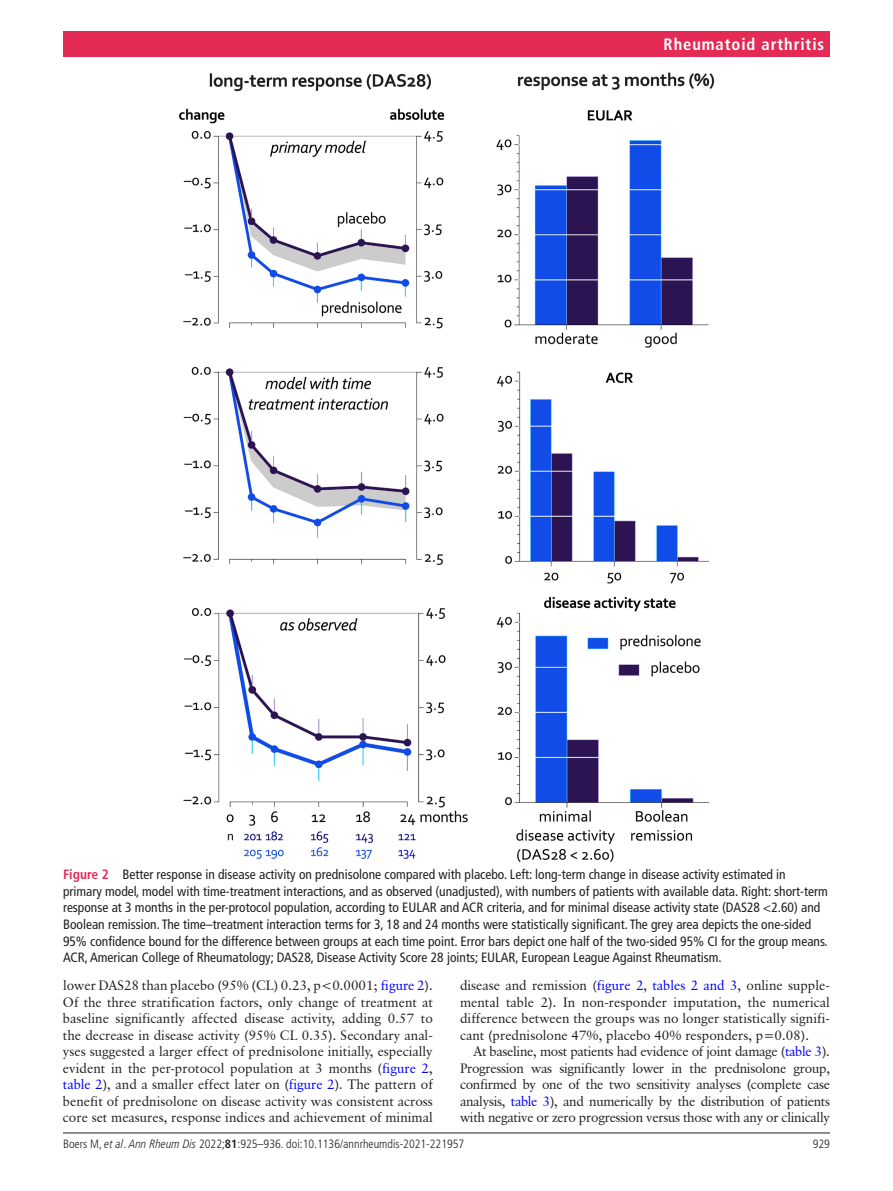
<style>
.page{position:relative;width:893px;height:1191px;background:#fff}
.page>*{position:absolute;margin:0;border:0;box-sizing:border-box;transform-origin:0 0}
.t1{font:700 condensed 16.5px "Frutiger LT Pro";letter-spacing:.055em;color:#fff}
.t2{font:13.5px/16.5px "Classical Garamond BT";color:#231f20;text-align:justify}
.t3{font:condensed 13.5px/16.5px "Frutiger LT Pro";color:#231f20}
.t4{font:300 condensed 12px "Frutiger LT Pro";color:#231f20}
.s1{font-weight:700;color:#e42b56}
.s2{color:#00f}
.s3{font-style:italic}
.s4{font-weight:700}
</style>
<div class="page">
<hr style="left:63px;top:1132px;width:767px;height:1px;background:#231f20">
<div style="left:63px;top:31px;width:767px;height:25px;background:#e42b56"></div>
<img style="left:179px;top:72px;width:536px;height:790px">
<p class="t1" style="left:664px;top:34px;width:162px">Rheumatoid arthritis</p>
<p class="t3" style="left:63px;top:866px;width:766px"><span class="s1">Figure 2</span> Better response in disease activity on prednisolone compared with placebo. Left: long-term change in disease activity estimated in primary model, model with time-treatment interactions, and as observed (unadjusted), with numbers of patients with available data. Right: short-term response at 3 months in the per-protocol population, according to EULAR and ACR criteria, and for minimal disease activity state (DAS28 &lt;2.60) and Boolean remission. The time–treatment interaction terms for 3, 18 and 24 months were statistically significant. The grey area depicts the one-sided 95% confidence bound for the difference between groups at each time point. Error bars depict one half of the two-sided 95% CI for the group means.<br>ACR, American College of Rheumatology; DAS28, Disease Activity Score 28 joints; EULAR, European League Against Rheumatism.</p>
<p class="t2" style="left:63px;top:977px;width:371px">lower DAS28 than placebo (95% (CL) 0.23, p&lt;0.0001; <span class="s2">figure 2</span>).<br>Of the three stratification factors, only change of treatment at baseline significantly affected disease activity, adding 0.57 to the decrease in disease activity (95% CL 0.35). Secondary anal&shy;yses suggested a larger effect of prednisolone initially, especially evident in the per-protocol population at 3 months (<span class="s2">figure 2</span>, <span class="s2">table 2</span>), and a smaller effect later on (<span class="s2">figure 2</span>). The pattern of benefit of prednisolone on disease activity was consistent across core set measures, response indices and achievement of minimal</p>
<p class="t2" style="left:460px;top:977px;width:371px">disease and remission (<span class="s2">figure 2</span>, <span class="s2">tables 2 and 3</span>, online supple&shy;mental table 2). In non-responder imputation, the numerical difference between the groups was no longer statistically signifi&shy;cant (prednisolone 47%, placebo 40% responders, p=0.08).</p>
<p class="t2" style="left:460px;top:1043px;width:372px;text-indent:14px">At baseline, most patients had evidence of joint damage (<span class="s2">table 3</span>).<br>Progression was significantly lower in the prednisolone group, confirmed by one of the two sensitivity analyses (complete case analysis, <span class="s2">table 3</span>), and numerically by the distribution of patients with negative or zero progression versus those with any or clinically</p>
<p class="t4" style="left:63px;top:1136px;width:403px">Boers M, <span class="s3">et al</span>. <span class="s3">Ann Rheum Dis</span> 2022;<span class="s4">81</span>:925–936. doi:10.1136/annrheumdis-2021-221957</p>
<p class="t4" style="left:813px;top:1136px;width:19px">929</p>
</div>
